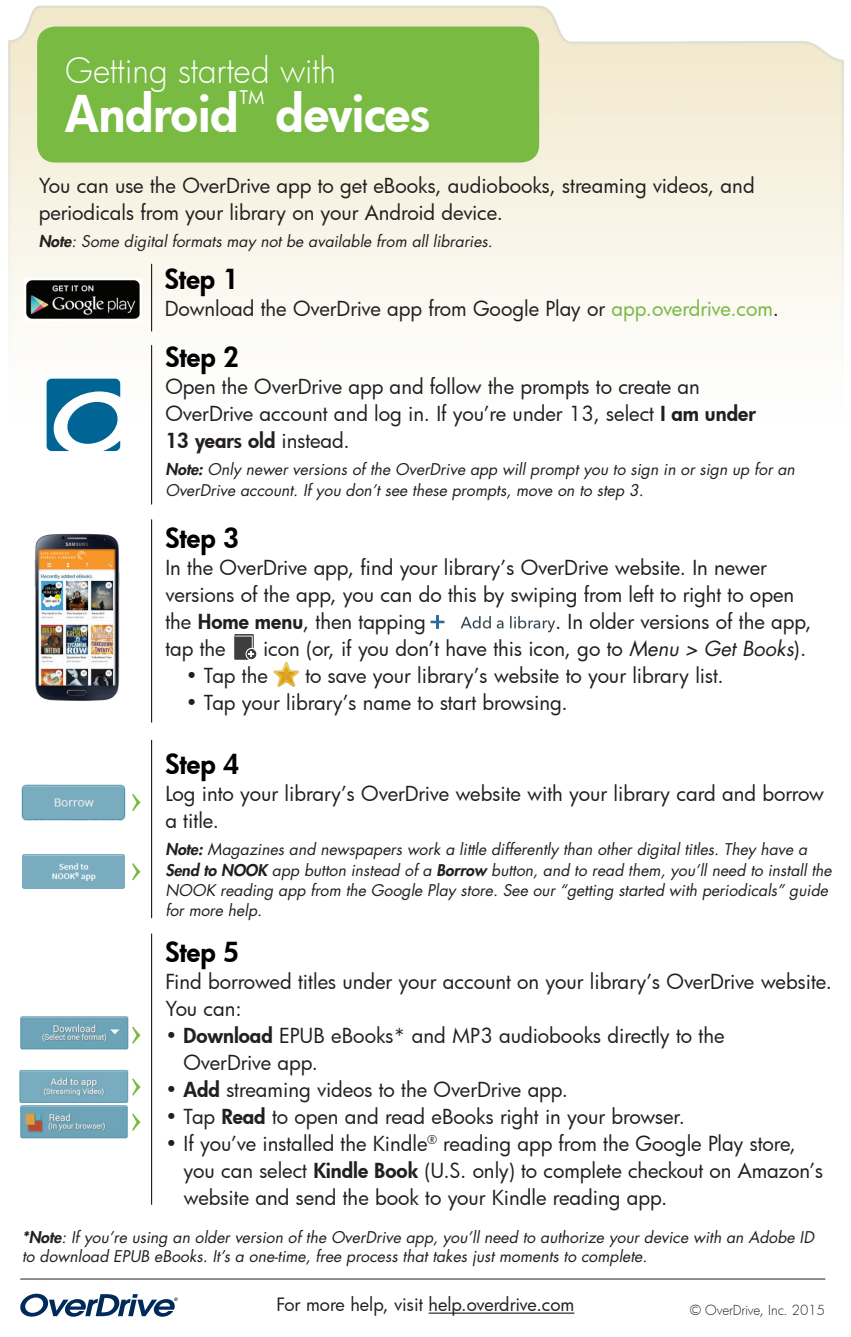
<style>
.page{position:relative;width:851px;height:1337px;background:#fff}
.page>*{position:absolute;margin:0;border:0;box-sizing:border-box;transform-origin:0 0}
.t1{font:800 49.5px "Futura";color:#fff}
.t2{font:300 33.75px "Futura";color:#fff}
.t3{font:800 27px "Futura";color:#000001}
.t4{font:20.25px/27px "Futura";color:#231f20}
.t5{font:18.45px "Futura";color:#fff}
.t6{font:18px "Futura";letter-spacing:-.005em;color:#231f20}
.t7{font:italic 15.75px/20.2px "Futura";color:#231f20}
.t8{font:300 13.5px "Futura";color:#231f20}
.s1{font-weight:800}
.s2{color:#78ba42}
.s3{font-style:italic}
</style>
<div class="page">
<img style="left:8px;top:5px;width:836px;height:564px">
<div style="left:37px;top:27px;width:502px;height:135px;background:#78ba42;border-radius:18px"></div>
<svg style="left:20px;top:1293px;width:157px;height:23px"></svg>
<hr style="left:20px;top:1278px;width:805px;height:1px;background:#231f20">
<hr style="left:428px;top:1312px;width:146px;height:1px;background:#231f20">
<svg style="left:246px;top:649px;width:10px;height:10px"></svg>
<svg style="left:234px;top:634px;width:20px;height:25px"></svg>
<img style="left:273px;top:661px;width:27px;height:26px">
<hr style="left:151px;top:519px;width:1px;height:203px;background:#000001">
<img style="left:431px;top:615px;width:124px;height:17px">
<img style="left:30px;top:528px;width:96px;height:173px">
<hr style="left:151px;top:264px;width:1px;height:67px;background:#000001">
<img style="left:20px;top:1016px;width:109px;height:34px">
<svg style="left:132px;top:1026px;width:9px;height:18px"></svg>
<svg style="left:132px;top:794px;width:9px;height:17px"></svg>
<svg style="left:132px;top:1113px;width:9px;height:17px"></svg>
<svg style="left:132px;top:1078px;width:9px;height:17px"></svg>
<svg style="left:132px;top:863px;width:9px;height:17px"></svg>
<hr style="left:151px;top:933px;width:1px;height:271px;background:#000001">
<hr style="left:151px;top:740px;width:1px;height:178px;background:#000001">
<hr style="left:151px;top:345px;width:1px;height:159px;background:#000001">
<svg style="left:47px;top:379px;width:73px;height:72px"></svg>
<img style="left:19px;top:1069px;width:110px;height:70px">
<img style="left:24px;top:278px;width:117px;height:42px">
<img style="left:21px;top:784px;width:105px;height:36px">
<img style="left:22px;top:854px;width:103px;height:35px">
<h2 class="t2" style="left:65px;top:48px;width:272px">Getting started with</h2>
<h1 class="t1" style="left:65px;top:80px;width:175px">Android</h1>
<p class="t5" style="left:239px;top:84px;width:27px">TM</p>
<h1 class="t1" style="left:276px;top:80px;width:156px">devices</h1>
<p class="t4" style="left:39px;top:172px;width:717px">You can use the OverDrive app to get eBooks, audiobooks, streaming videos, and periodicals from your library on your Android device.</p>
<p class="t7" style="left:39px;top:232px;width:455px"><span class="s1">Note</span>: Some digital formats may not be available from all libraries.</p>
<h3 class="t3" style="left:165px;top:260px;width:75px">Step 1</h3>
<p class="t4" style="left:165px;top:294px;width:615px">Download the OverDrive app from Google Play or <span class="s2">app.overdrive.com</span>.</p>
<h3 class="t3" style="left:165px;top:339px;width:75px">Step 2</h3>
<p class="t4" style="left:165px;top:373px;width:592px">Open the OverDrive app and follow the prompts to create an<br>OverDrive account and log in. If you’re under 13, select <span class="s1">I am under<br>13 years old</span> instead.</p>
<p class="t7" style="left:165px;top:460px;width:631px"><span class="s1">Note:</span> Only newer versions of the OverDrive app will prompt you to sign in or sign up for an<br>OverDrive account. If you don’t see these prompts, move on to step 3.</p>
<h3 class="t3" style="left:165px;top:520px;width:75px">Step 3</h3>
<p class="t4" style="left:165px;top:553px;width:630px">In the OverDrive app, find your library’s OverDrive website. In newer versions of the app, you can do this by swiping from left to right to open the <span class="s1">Home menu</span>, then tapping</p>
<p class="t4" style="left:555px;top:607px;width:258px">. In older versions of the app,</p>
<p class="t4" style="left:165px;top:634px;width:62px">tap the</p>
<p class="t4" style="left:263px;top:634px;width:544px">icon (or, if you don’t have this icon, go to <span class="s3">Menu &gt; Get Books</span>).</p>
<p class="t4" style="left:186px;top:661px;width:84px">• Tap the</p>
<p class="t4" style="left:305px;top:661px;width:420px">to save your library’s website to your library list.</p>
<p class="t4" style="left:186px;top:688px;width:383px">• Tap your library’s name to start browsing.</p>
<h3 class="t3" style="left:165px;top:746px;width:75px">Step 4</h3>
<p class="t4" style="left:165px;top:780px;width:660px">Log into your library’s OverDrive website with your library card and borrow a title.</p>
<p class="t7" style="left:165px;top:839px;width:667px"><span class="s1">Note:</span> Magazines and newspapers work a little differently than other digital titles. They have a <span class="s1">Send to NOOK</span> app button instead of a <span class="s1">Borrow</span> button, and to read them, you’ll need to install the NOOK reading app from the Google Play store. See our “getting started with periodicals” guide for more help.</p>
<h3 class="t3" style="left:165px;top:933px;width:75px">Step 5</h3>
<p class="t4" style="left:165px;top:967px;width:668px">Find borrowed titles under your account on your library’s OverDrive website.<br>You can:</p>
<p class="t4" style="left:183px;top:1021px;width:542px;text-indent:-18px">• <span class="s1">Download</span> EPUB eBooks* and MP3 audiobooks directly to the<br>OverDrive app.</p>
<p class="t4" style="left:165px;top:1075px;width:404px">• <span class="s1">Add</span> streaming videos to the OverDrive app.</p>
<p class="t4" style="left:165px;top:1102px;width:521px">• Tap <span class="s1">Read</span> to open and read eBooks right in your browser.</p>
<p class="t4" style="left:184px;top:1129px;width:641px;text-indent:-18px">• If you’ve installed the Kindle<sup>®</sup> reading app from the Google Play store, you can select <span class="s1">Kindle Book</span> (U.S. only) to complete checkout on Amazon’s website and send the book to your Kindle reading app.</p>
<p class="t7" style="left:22px;top:1228px;width:793px;line-height:18.9px"><span class="s1">*Note</span>: If you’re using an older version of the OverDrive app, you’ll need to authorize your device with an Adobe ID to download EPUB eBooks. It’s a one-time, free process that takes just moments to complete.</p>
<p class="t6" style="left:276px;top:1292px;width:299px">For more help, visit help.overdrive.com</p>
<p class="t8" style="left:690px;top:1301px;width:137px">© OverDrive, Inc. 2015</p>
</div>
